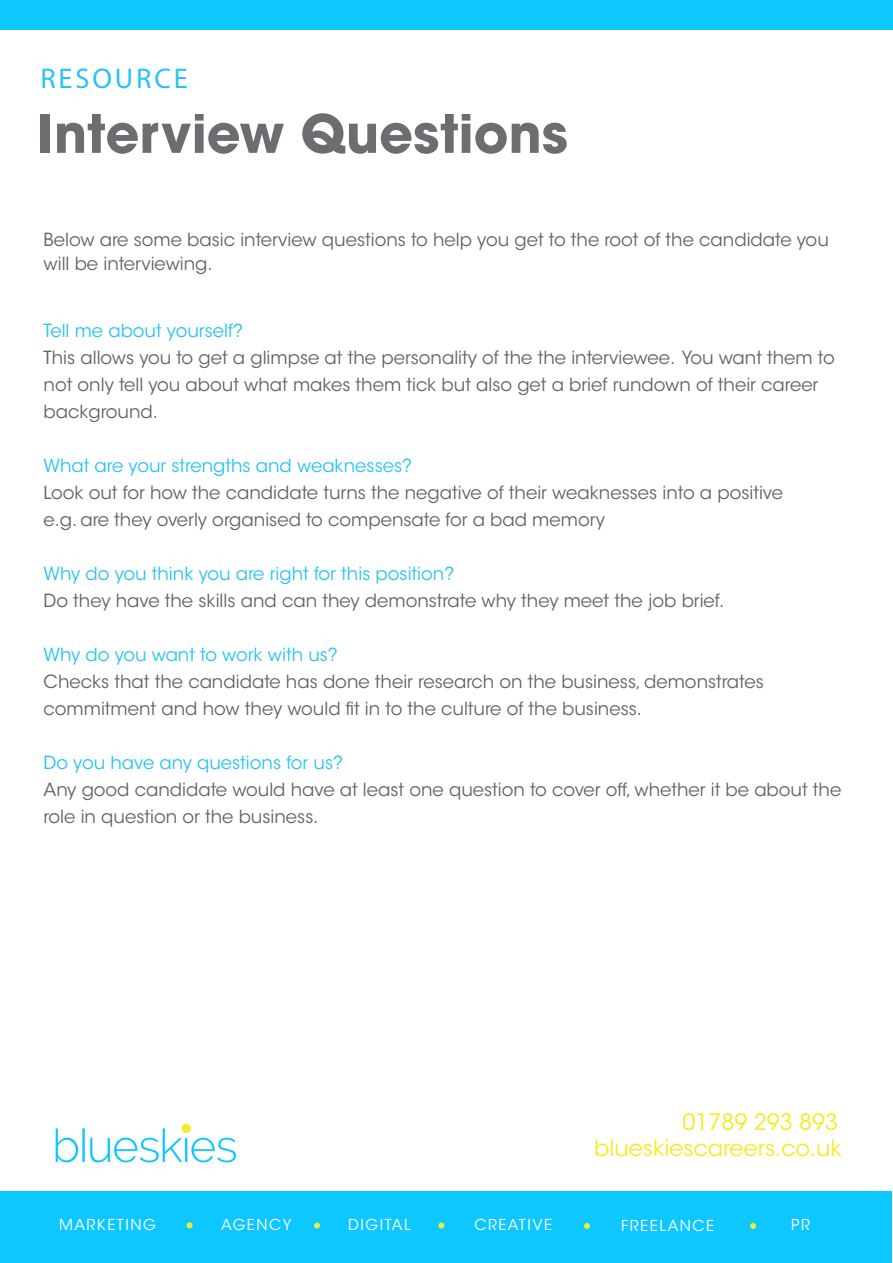
<style>
.page{position:relative;width:893px;height:1263px;background:#fff}
.page>*{position:absolute;margin:0;border:0;box-sizing:border-box;transform-origin:0 0}
.t1{font:700 52.5px "Avant Garde LT";color:#6c6d70}
.t2{font:28.5px "Myriad Pro";letter-spacing:.1em;color:#27c3f3}
.t3{font:22.5px "ITC Avant Garde Std";color:#f5eb21}
.t4{font:18px/27px "ITC Avant Garde Std";color:#636366}
.t5{font:18px "ITC Avant Garde Std";color:#27c3f3}
.t6{font:15px "ITC Avant Garde Std";letter-spacing:.1em;color:#fff}
</style>
<div class="page">
<div style="left:0;top:0;width:893px;height:29px;background:#0ec7ff"></div>
<div style="left:0;top:1192px;width:892px;height:71px;background:#0ec7ff"></div>
<svg style="left:187px;top:1222px;width:6px;height:6px"></svg>
<svg style="left:314px;top:1222px;width:6px;height:6px"></svg>
<svg style="left:438px;top:1222px;width:6px;height:6px"></svg>
<svg style="left:584px;top:1223px;width:6px;height:6px"></svg>
<svg style="left:750px;top:1223px;width:6px;height:6px"></svg>
<img style="left:55px;top:1123px;width:182px;height:40px">
<p class="t2" style="left:40px;top:61px;width:149px">RESOURCE</p>
<p class="t1" style="left:37px;top:99px;width:532px">Interview Questions</p>
<p class="t4" style="left:44px;top:228px;width:787px;line-height:24px">Below are some basic interview questions to help you get to the root of the candidate you will be interviewing.</p>
<p class="t5" style="left:44px;top:319px;width:201px">Tell me about yourself?</p>
<p class="t4" style="left:44px;top:344px;width:793px">This allows you to get a glimpse at the personality of the the interviewee. You want them to not only tell you about what makes them tick but also get a brief rundown of their career background.</p>
<p class="t5" style="left:44px;top:454px;width:370px">What are your strengths and weaknesses?</p>
<p class="t4" style="left:44px;top:479px;width:741px">Look out for how the candidate turns the negative of their weaknesses into a positive</p>
<p class="t4" style="left:44px;top:506px;width:563px">e.g. are they overly organised to compensate for a bad memory</p>
<p class="t5" style="left:44px;top:562px;width:412px">Why do you think you are right for this position?</p>
<p class="t4" style="left:44px;top:587px;width:682px">Do they have the skills and can they demonstrate why they meet the job brief.</p>
<p class="t5" style="left:44px;top:643px;width:296px">Why do you want to work with us?</p>
<p class="t4" style="left:44px;top:668px;width:722px">Checks that the candidate has done their research on the business, demonstrates commitment and how they would fit in to the culture of the business.</p>
<p class="t5" style="left:44px;top:751px;width:301px">Do you have any questions for us?</p>
<p class="t4" style="left:44px;top:776px;width:799px">Any good candidate would have at least one question to cover off, whether it be about the role in question or the business.</p>
<p class="t3" style="left:682px;top:1108px;width:157px">01789 293 893</p>
<p class="t3" style="left:594px;top:1134px;width:249px">blueskiescareers.co.uk</p>
<p class="t6" style="left:59px;top:1216px;width:98px">MARKETING</p>
<p class="t6" style="left:221px;top:1216px;width:72px">AGENCY</p>
<p class="t6" style="left:348px;top:1216px;width:64px">DIGITAL</p>
<p class="t6" style="left:474px;top:1216px;width:79px">CREATIVE</p>
<p class="t6" style="left:621px;top:1216px;width:94px">FREELANCE</p>
<p class="t6" style="left:791px;top:1216px;width:20px">PR</p>
</div>
